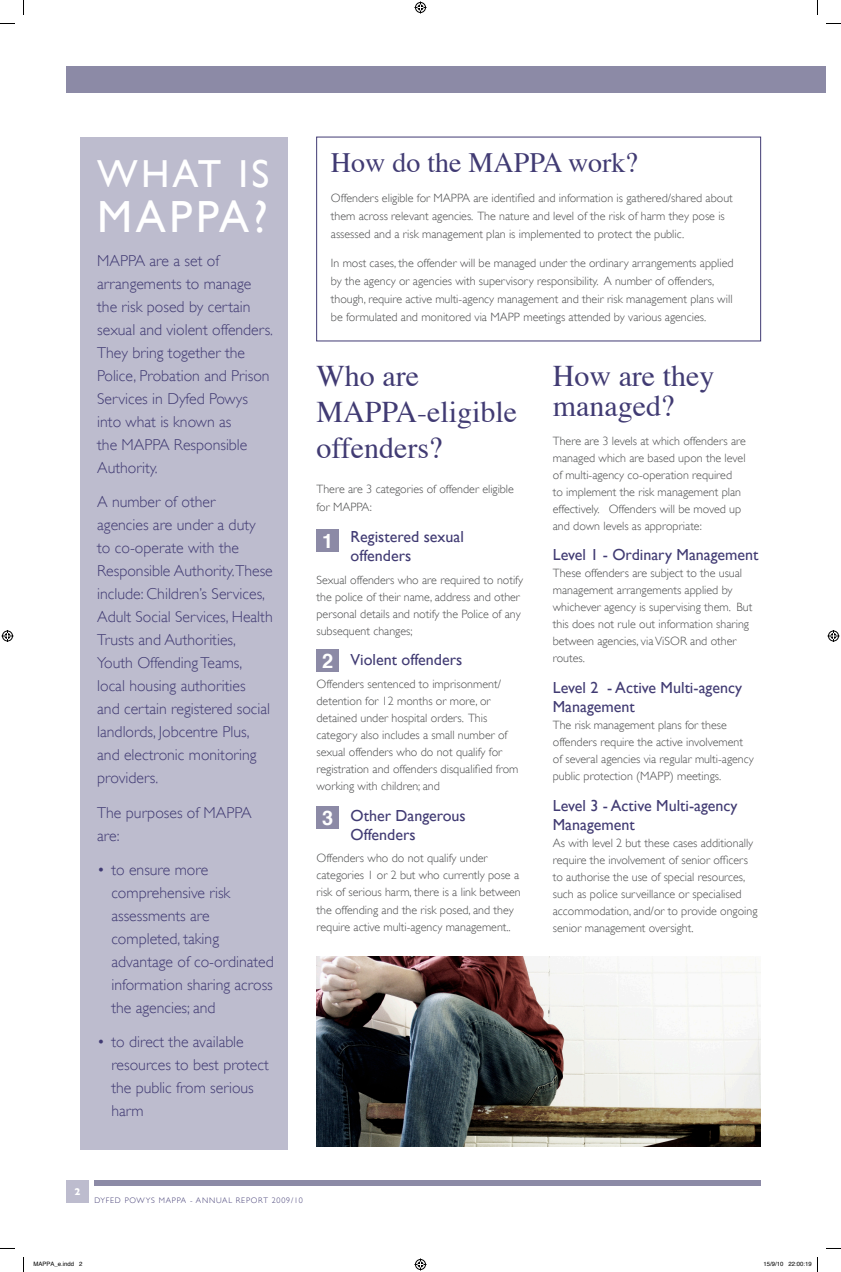
<style>
.page{position:relative;width:841px;height:1272px;background:#fff}
.page>*{position:absolute;margin:0;border:0;box-sizing:border-box;transform-origin:0 0}
.t1{font:45px "Gill Sans";letter-spacing:.08em;color:#fff}
.t2{font:39px "Gill Sans";color:#fff}
.t3{font:30px/36px "Times";color:#413b73}
.t4{font:28px "Times";color:#413b73}
.t5{font:16px/19.2px "Gill Sans";color:#413b73}
.t6{font:300 15.8px/23px "Gill Sans";color:#413b73}
.t7{font:300 12px/17px "Gill Sans";color:#4b4c4d}
.t8{font:700 10px "Gill Sans";color:#fff}
.t9{font:300 8px "Gill Sans";letter-spacing:.1em;color:#413b73}
.t10{font:6px "Helvetica";color:#000}
.s1{font-family:"Helvetica";font-weight:700;font-size:20px;color:#fff}
</style>
<div class="page">
<div style="left:66px;top:66px;width:751px;height:27px;background:#8c8aa6"></div>
<div style="left:94px;top:1180px;width:667px;height:6px;background:#8c8aa6"></div>
<div style="left:66px;top:1180px;width:23px;height:23px;background:#bdbcce"></div>
<div style="left:817px;top:66px;width:9px;height:27px;background:#8c8aa6"></div>
<div style="left:316px;top:529px;width:23px;height:22px;background:#8c8aa6"></div>
<div style="left:316px;top:649px;width:23px;height:23px;background:#8c8aa6"></div>
<div style="left:316px;top:806px;width:23px;height:23px;background:#8c8aa6"></div>
<div style="left:80px;top:137px;width:208px;height:1012px;background:#bdbcce"></div>
<div style="left:316px;top:137px;width:445px;height:204px;border:1px solid #413b73"></div>
<img style="left:316px;top:957px;width:445px;height:189px">
<svg style="left:0;top:23px;width:15px;height:1px"></svg>
<svg style="left:826px;top:23px;width:15px;height:1px"></svg>
<svg style="left:0;top:1248px;width:15px;height:1px"></svg>
<svg style="left:826px;top:1248px;width:15px;height:1px"></svg>
<svg style="left:23px;top:0;width:1px;height:15px"></svg>
<svg style="left:23px;top:1257px;width:1px;height:15px"></svg>
<svg style="left:817px;top:0;width:1px;height:15px"></svg>
<svg style="left:414px;top:1px;width:12px;height:12px"></svg>
<svg style="left:414px;top:1258px;width:12px;height:12px"></svg>
<svg style="left:2px;top:630px;width:12px;height:12px"></svg>
<svg style="left:827px;top:630px;width:12px;height:12px"></svg>
<svg style="left:817px;top:1257px;width:1px;height:15px"></svg>
<h2 class="t2" style="left:97px;top:150px;width:171px">What is</h2>
<h1 class="t1" style="left:97px;top:190px;width:172px">MAPPA?</h1>
<h3 class="t6" style="left:97px;top:249px;width:177px">MAPPA are a set of arrangements to manage the risk posed by certain sexual and violent offenders.<br>They bring together the<br>Police, Probation and Prison<br>Services in Dyfed Powys into what is known as<br>the MAPPA Responsible<br>Authority.</h3>
<p class="t6" style="left:97px;top:490px;width:177px">A number of other<br>agencies are under a duty to co-operate with the<br>Responsible Authority.These include: Children’s Services,<br>Adult Social Services, Health<br>Trusts and Authorities,<br>Youth Offending Teams, local housing authorities<br>and certain registered social landlords, Jobcentre Plus, and electronic monitoring providers.</p>
<h3 class="t6" style="left:97px;top:801px;width:156px">The purposes of MAPPA are:</h3>
<h3 class="t6" style="left:111px;top:858px;width:164px;text-indent:-14px">• to ensure more comprehensive risk assessments are completed, taking advantage of co-ordinated information sharing across the agencies; and</h3>
<h3 class="t6" style="left:111px;top:1030px;width:159px;text-indent:-14px">• to direct the available resources to best protect the public from serious harm</h3>
<h3 class="t4" style="left:331px;top:137px;width:308px">How do the MAPPA work?</h3>
<p class="t7" style="left:331px;top:189px;width:403px;line-height:18px">Offenders eligible for MAPPA are identified and information is gathered/shared about them across relevant agencies. The nature and level of the risk of harm they pose is assessed and a risk management plan is implemented to protect the public.</p>
<p class="t7" style="left:331px;top:254px;width:404px;line-height:18px">In most cases, the offender will be managed under the ordinary arrangements applied by the agency or agencies with supervisory responsibility. A number of offenders, though, require active multi-agency management and their risk management plans will be formulated and monitored via MAPP meetings attended by various agencies.</p>
<h3 class="t3" style="left:316px;top:356px;width:202px">Who are<br>MAPPA-eligible offenders?</h3>
<p class="t7" style="left:316px;top:480px;width:199px;line-height:18px">There are 3 categories of offender eligible for MAPPA:</p>
<h3 class="t5" style="left:350px;top:527px;width:115px;text-indent:-28px"><span class="s1">1</span> Registered sexual offenders</h3>
<p class="t7" style="left:316px;top:571px;width:208px">Sexual offenders who are required to notify the police of their name, address and other personal details and notify the Police of any subsequent changes;</p>
<h3 class="t5" style="left:322px;top:650px;width:141px"><span class="s1">2</span> Violent offenders</h3>
<p class="t7" style="left:316px;top:675px;width:203px">Offenders sentenced to imprisonment/ detention for 12 months or more, or detained under hospital orders. This category also includes a small number of sexual offenders who do not qualify for registration and offenders disqualified from working with children; and</p>
<h3 class="t5" style="left:350px;top:805px;width:117px;text-indent:-28px"><span class="s1">3</span> Other Dangerous<br>Offenders</h3>
<p class="t7" style="left:316px;top:850px;width:206px">Offenders who do not qualify under categories 1 or 2 but who currently pose a risk of serious harm, there is a link between the offending and the risk posed, and they require active multi-agency management..</p>
<h3 class="t3" style="left:553px;top:359px;width:163px;line-height:30px">How are they managed?</h3>
<p class="t7" style="left:553px;top:432px;width:195px">There are 3 levels at which offenders are managed which are based upon the level of multi-agency co-operation required<br>to implement the risk management plan effectively. Offenders will be moved up and down levels as appropriate:</p>
<h3 class="t5" style="left:553px;top:545px;width:207px">Level 1 - Ordinary Management</h3>
<p class="t7" style="left:553px;top:565px;width:201px">These offenders are subject to the usual management arrangements applied by whichever agency is supervising them. But this does not rule out information sharing between agencies, via ViSOR and other routes.</p>
<h3 class="t5" style="left:553px;top:677px;width:191px">Level 2 - Active Multi-agency<br>Management</h3>
<p class="t7" style="left:553px;top:716px;width:202px">The risk management plans for these offenders require the active involvement of several agencies via regular multi-agency public protection (MAPP) meetings.</p>
<h3 class="t5" style="left:553px;top:795px;width:186px">Level 3 - Active Multi-agency<br>Management</h3>
<p class="t7" style="left:553px;top:834px;width:206px">As with level 2 but these cases additionally require the involvement of senior officers to authorise the use of special resources, such as police surveillance or specialised accommodation, and/or to provide ongoing senior management oversight.</p>
<p class="t8" style="left:74px;top:1186px;width:7px">2</p>
<p class="t9" style="left:94px;top:1195px;width:210px">DYFED POWYS MAPPA - ANNUAL REPORT 2009/10</p>
<p class="t10" style="left:34px;top:1259px;width:51px">MAPPA_e.indd 2</p>
<p class="t10" style="left:763px;top:1259px;width:50px">15/9/10 22:00:19</p>
</div>
